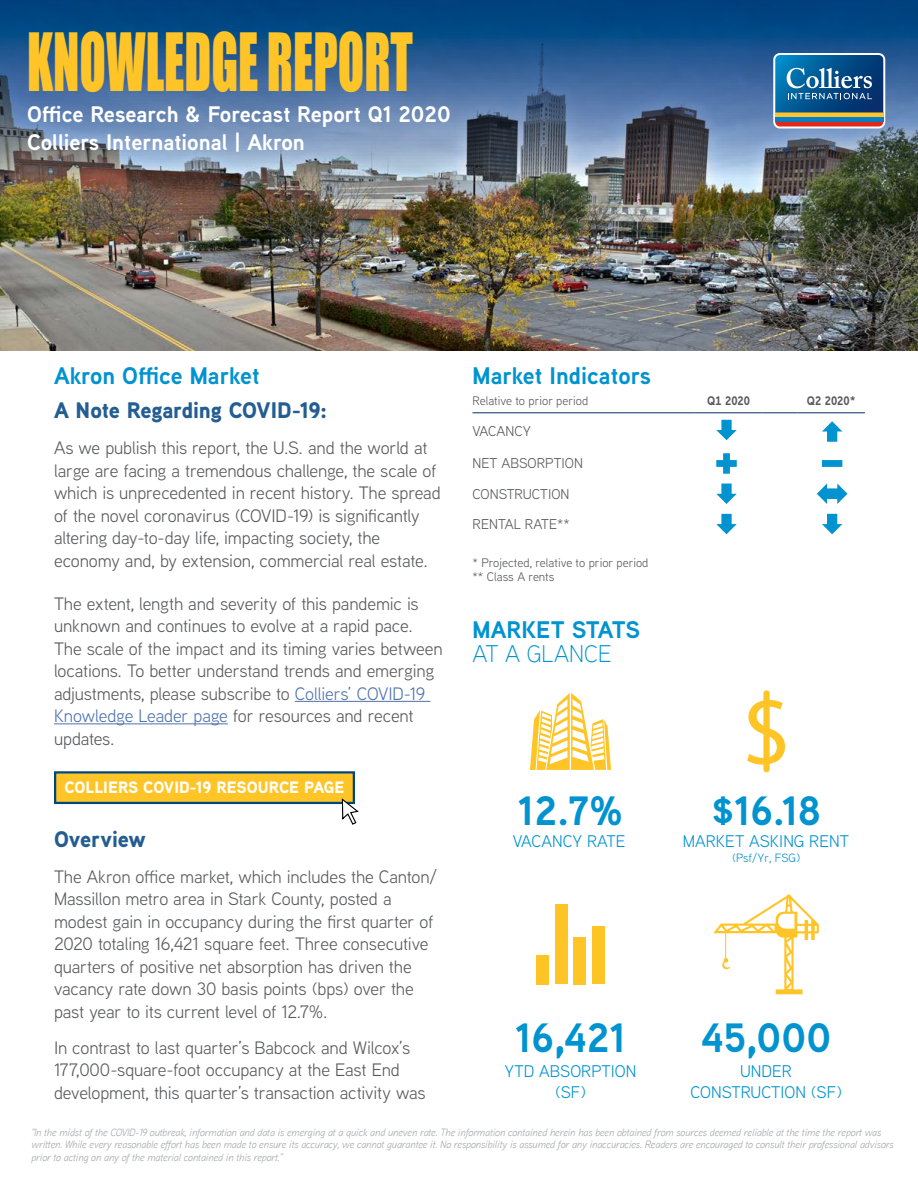
<style>
.page{position:relative;width:918px;height:1188px;background:#fff}
.page>*{position:absolute;margin:0;border:0;box-sizing:border-box;transform-origin:0 0}
.t1{font:73.65px "Impact";color:#ffc528;scale:.66 1}
.t2{font:700 40.95px "Aaux Next";color:#0093d0}
.t3{font:700 24px "Aaux Next";color:#0093d0}
.t4{font:300 24px "Aaux Next";color:#0093d0}
.t5{font:700 22.5px/28.5px "Aaux Next";color:#fff}
.t6{font:900 22.5px "Aaux Next";letter-spacing:-.01em;color:#235d92}
.t7{font:18px/22.5px "Aaux Next";letter-spacing:-.01em;color:#58595b}
.t8{font:16.8px/20.2px "Aaux Next";color:#0093d0;text-align:center}
.t9{font:900 16.5px "Aaux Next";letter-spacing:-.005em;color:#fff}
.t10{font:14.1px/30.3px "Aaux Next";color:#58595b}
.t11{font:12.45px/14.1px "Aaux Next";color:#58595b}
.t12{font:700 12.45px "Aaux Next";color:#58595b}
.t13{font:12px "Aaux Next";color:#0093d0}
.t14{font:italic 10.5px/12.6px "Aaux Next";color:#a7a9ac}
.s1{color:#4f73ad}
</style>
<div class="page">
<img style="left:0;top:0;width:918px;height:351px">
<hr style="left:295px;top:701px;width:135px;height:1px;background:#4f73ad">
<hr style="left:54px;top:723px;width:174px;height:1px;background:#4f73ad">
<svg style="left:747px;top:690px;width:38px;height:82px"></svg>
<svg style="left:530px;top:693px;width:81px;height:77px"></svg>
<div style="left:592px;top:926px;width:13px;height:58px;background:#ffc425"></div>
<div style="left:573px;top:937px;width:13px;height:47px;background:#ffc425"></div>
<div style="left:555px;top:904px;width:13px;height:80px;background:#ffc425"></div>
<div style="left:536px;top:955px;width:13px;height:29px;background:#ffc425"></div>
<svg style="left:713px;top:894px;width:106px;height:100px"></svg>
<hr style="left:472px;top:412px;width:157px;height:1px;background:#0b2c6a">
<hr style="left:629px;top:412px;width:66px;height:1px;background:#0b2c6a">
<hr style="left:695px;top:412px;width:67px;height:1px;background:#0b2c6a">
<hr style="left:762px;top:412px;width:35px;height:1px;background:#0b2c6a">
<hr style="left:797px;top:412px;width:68px;height:1px;background:#0b2c6a">
<svg style="left:822px;top:421px;width:20px;height:21px"></svg>
<svg style="left:716px;top:484px;width:21px;height:20px"></svg>
<svg style="left:822px;top:514px;width:20px;height:20px"></svg>
<svg style="left:716px;top:453px;width:21px;height:21px"></svg>
<svg style="left:773px;top:53px;width:112px;height:75px;background:#447496"></svg>
<div style="left:54px;top:771px;width:301px;height:33px;background:#ffc425;border:2px solid #00467f"></div>
<svg style="left:341px;top:797px;width:18px;height:28px"></svg>
<svg style="left:822px;top:460px;width:20px;height:7px"></svg>
<svg style="left:817px;top:484px;width:31px;height:20px"></svg>
<svg style="left:716px;top:420px;width:21px;height:20px"></svg>
<svg style="left:716px;top:514px;width:21px;height:20px"></svg>
<h1 class="t1" style="left:27px;top:5px;width:586px">KNOWLEDGE REPORT</h1>
<p class="t5" style="left:27px;top:99px;width:425px">Office Research &amp; Forecast Report Q1 2020<br>Colliers International | Akron</p>
<h3 class="t3" style="left:54px;top:359px;width:207px">Akron Office Market</h3>
<p class="t6" style="left:54px;top:394px;width:275px">A Note Regarding COVID-19:</p>
<p class="t7" style="left:54px;top:436px;width:388px">As we publish this report, the U.S. and the world at large are facing a tremendous challenge, the scale of which is unprecedented in recent history. The spread of the novel coronavirus (COVID-19) is significantly altering day-to-day life, impacting society, the economy and, by extension, commercial real estate.</p>
<p class="t7" style="left:54px;top:591px;width:390px">The extent, length and severity of this pandemic is unknown and continues to evolve at a rapid pace.<br>The scale of the impact and its timing varies between locations. To better understand trends and emerging adjustments, please subscribe to <span class="s1">Colliers’ COVID-19<br>Knowledge Leader page</span> for resources and recent updates.</p>
<p class="t9" style="left:64px;top:776px;width:282px">COLLIERS COVID-19 RESOURCE PAGE</p>
<p class="t6" style="left:54px;top:823px;width:93px">Overview</p>
<p class="t7" style="left:54px;top:864px;width:385px">The Akron office market, which includes the Canton/ Massillon metro area in Stark County, posted a modest gain in occupancy during the first quarter of 2020 totaling 16,421 square feet. Three consecutive quarters of positive net absorption has driven the vacancy rate down 30 basis points (bps) over the past year to its current level of 12.7%.</p>
<p class="t7" style="left:54px;top:1035px;width:373px">In contrast to last quarter’s Babcock and Wilcox’s<br>177,000-square-foot occupancy at the East End development, this quarter’s transaction activity was</p>
<h3 class="t3" style="left:472px;top:359px;width:180px">Market Indicators</h3>
<p class="t11" style="left:472px;top:393px;width:117px">Relative to prior period</p>
<p class="t12" style="left:707px;top:392px;width:44px">Q1 2020</p>
<p class="t12" style="left:807px;top:392px;width:50px">Q2 2020*</p>
<p class="t10" style="left:473px;top:415px;width:60px">VACANCY</p>
<p class="t10" style="left:473px;top:448px;width:112px">NET ABSORPTION<br>CONSTRUCTION<br>RENTAL RATE**</p>
<p class="t11" style="left:473px;top:555px;width:178px">* Projected, relative to prior period ** Class A rents</p>
<h3 class="t3" style="left:472px;top:612px;width:169px">MARKET STATS</h3>
<h3 class="t4" style="left:472px;top:637px;width:141px">AT A GLANCE</h3>
<h2 class="t2" style="left:518px;top:782px;width:107px">12.7%</h2>
<p class="t8" style="left:513px;top:830px;width:114px">VACANCY RATE</p>
<h2 class="t2" style="left:711px;top:782px;width:111px">$16.18</h2>
<p class="t13" style="left:732px;top:850px;width:70px">(Psf/Yr, FSG)</p>
<p class="t8" style="left:683px;top:830px;width:168px">MARKET ASKING RENT</p>
<h2 class="t2" style="left:515px;top:1008px;width:112px">16,421</h2>
<p class="t8" style="left:505px;top:1061px;width:133px">YTD ABSORPTION (SF)</p>
<h2 class="t2" style="left:701px;top:1008px;width:132px">45,000</h2>
<p class="t8" style="left:691px;top:1061px;width:153px">UNDER<br>CONSTRUCTION (SF)</p>
<p class="t14" style="left:32px;top:1125px;width:864px">“In the midst of the COVID-19 outbreak, information and data is emerging at a quick and uneven rate. The information contained herein has been obtained from sources deemed reliable at the time the report was written. While every reasonable effort has been made to ensure its accuracy, we cannot guarantee it. No responsibility is assumed for any inaccuracies. Readers are encouraged to consult their professional advisors prior to acting on any of the material contained in this report.”</p>
</div>
